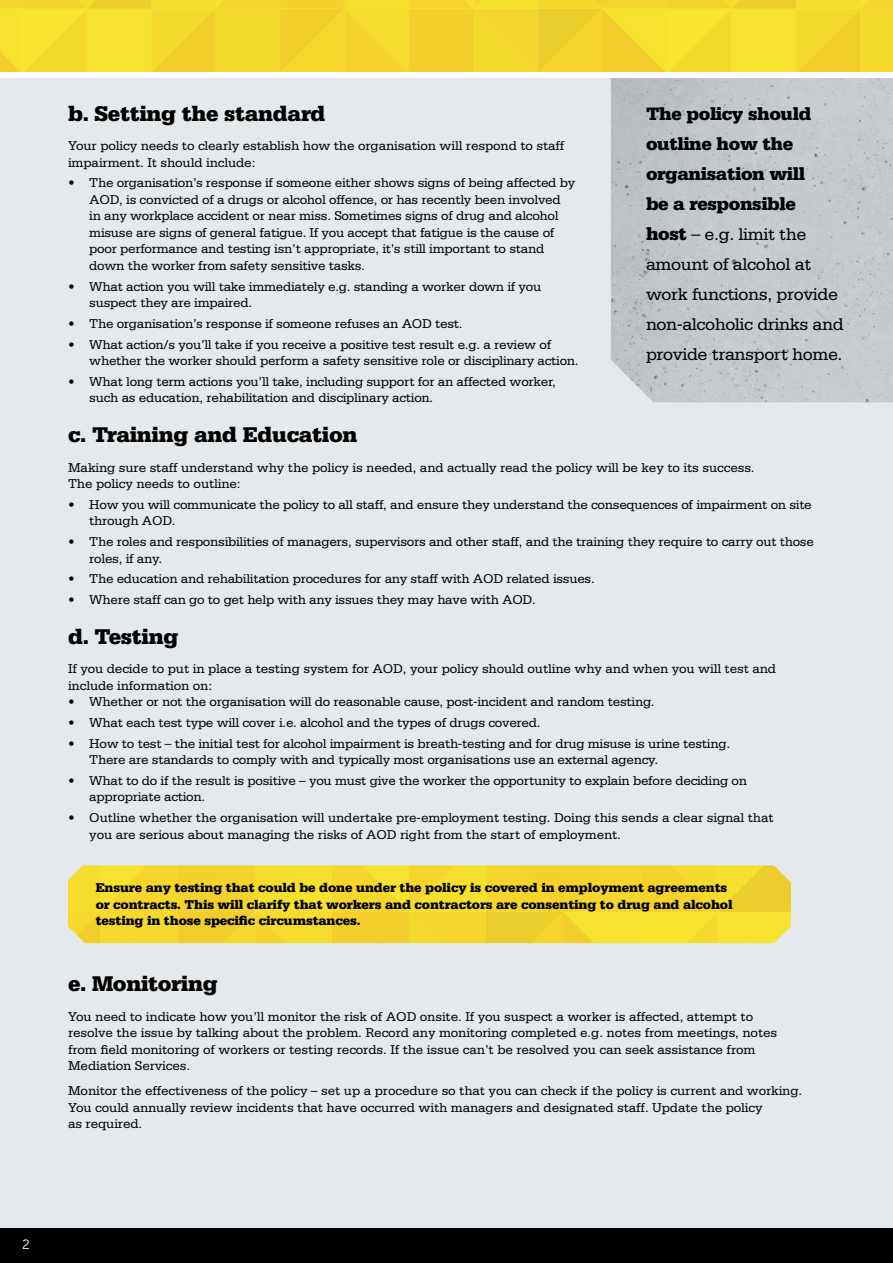
<style>
.page{position:relative;width:893px;height:1263px;background:#fff}
.page>*{position:absolute;margin:0;border:0;box-sizing:border-box;transform-origin:0 0}
.t1{font:900 22.5px "Serifa";letter-spacing:-.015em;color:#000}
.t2{font:900 18.9px/30px "Serifa";letter-spacing:-.02em;color:#000}
.t3{font:18px/30px "Serifa";letter-spacing:-.02em;color:#000}
.t4{font:13.5px/16.5px "Serifa";letter-spacing:-.02em;color:#000}
.t5{font:900 13.5px/16.5px "Serifa";letter-spacing:-.01em;color:#000}
.t6{font:13.5px "Museo Sans 300";color:#fff}
.s1{font-weight:900;font-size:18.9px}
</style>
<div class="page">
<div style="left:0;top:75px;width:893px;height:1162px;background:#e6e9eb"></div>
<img style="left:611px;top:78px;width:282px;height:324px">
<div style="left:0;top:1229px;width:893px;height:34px;background:#000"></div>
<svg style="left:0;top:0;width:893px;height:72px;background:#f5d82c"></svg>
<div style="left:0;top:72px;width:893px;height:6px;background:#fff"></div>
<svg style="left:68px;top:865px;width:723px;height:78px;background:#f4d82f"></svg>
<h1 class="t1" style="left:68px;top:100px;width:259px">b. Setting the standard</h1>
<p class="t4" style="left:68px;top:137px;width:498px">Your policy needs to clearly establish how the organisation will respond to staff impairment. It should include:</p>
<p class="t4" style="left:89px;top:175px;width:487px;text-indent:-21px">• The organisation’s response if someone either shows signs of being affected by AOD, is convicted of a drugs or alcohol offence, or has recently been involved in any workplace accident or near miss. Sometimes signs of drug and alcohol misuse are signs of general fatigue. If you accept that fatigue is the cause of poor performance and testing isn’t appropriate, it’s still important to stand down the worker from safety sensitive tasks.</p>
<p class="t4" style="left:89px;top:278px;width:454px;text-indent:-21px">• What action you will take immediately e.g. standing a worker down if you suspect they are impaired.</p>
<p class="t4" style="left:68px;top:315px;width:396px">• The organisation’s response if someone refuses an AOD test.</p>
<p class="t4" style="left:89px;top:336px;width:491px;text-indent:-21px">• What action/s you’ll take if you receive a positive test result e.g. a review of whether the worker should perform a safety sensitive role or disciplinary action.</p>
<p class="t4" style="left:89px;top:373px;width:468px;text-indent:-21px">• What long term actions you’ll take, including support for an affected worker, such as education, rehabilitation and disciplinary action.</p>
<h1 class="t1" style="left:68px;top:422px;width:291px">c. Training and Education</h1>
<p class="t4" style="left:68px;top:459px;width:688px">Making sure staff understand why the policy is needed, and actually read the policy will be key to its success.<br>The policy needs to outline:</p>
<p class="t4" style="left:89px;top:496px;width:724px;text-indent:-21px">• How you will communicate the policy to all staff, and ensure they understand the consequences of impairment on site through AOD.</p>
<p class="t4" style="left:89px;top:533px;width:726px;text-indent:-21px">• The roles and responsibilities of managers, supervisors and other staff, and the training they require to carry out those roles, if any.</p>
<p class="t4" style="left:68px;top:570px;width:528px">• The education and rehabilitation procedures for any staff with AOD related issues.</p>
<p class="t4" style="left:68px;top:591px;width:469px">• Where staff can go to get help with any issues they may have with AOD.</p>
<h1 class="t1" style="left:68px;top:623px;width:112px">d. Testing</h1>
<p class="t4" style="left:68px;top:660px;width:710px">If you decide to put in place a testing system for AOD, your policy should outline why and when you will test and include information on:</p>
<p class="t4" style="left:68px;top:693px;width:588px">• Whether or not the organisation will do reasonable cause, post-incident and random testing.</p>
<p class="t4" style="left:68px;top:714px;width:474px">• What each test type will cover i.e. alcohol and the types of drugs covered.</p>
<p class="t4" style="left:89px;top:735px;width:642px;text-indent:-21px">• How to test – the initial test for alcohol impairment is breath-testing and for drug misuse is urine testing.<br>There are standards to comply with and typically most organisations use an external agency.</p>
<p class="t4" style="left:89px;top:772px;width:659px;text-indent:-21px">• What to do if the result is positive – you must give the worker the opportunity to explain before deciding on appropriate action.</p>
<p class="t4" style="left:89px;top:809px;width:686px;text-indent:-21px">• Outline whether the organisation will undertake pre-employment testing. Doing this sends a clear signal that you are serious about managing the risks of AOD right from the start of employment.</p>
<h2 class="t2" style="left:646px;top:98px;width:167px">The policy should outline how the organisation will be a responsible</h2>
<h3 class="t3" style="left:646px;top:219px;width:199px"><span class="s1">host</span> – e.g. limit the amount of alcohol at work functions, provide non-alcoholic drinks and provide transport home.</h3>
<p class="t5" style="left:96px;top:879px;width:638px">Ensure any testing that could be done under the policy is covered in employment agreements or contracts. This will clarify that workers and contractors are consenting to drug and alcohol testing in those specific circumstances.</p>
<h1 class="t1" style="left:68px;top:971px;width:151px">e. Monitoring</h1>
<p class="t4" style="left:68px;top:1008px;width:711px">You need to indicate how you’ll monitor the risk of AOD onsite. If you suspect a worker is affected, attempt to resolve the issue by talking about the problem. Record any monitoring completed e.g. notes from meetings, notes from field monitoring of workers or testing records. If the issue can’t be resolved you can seek assistance from Mediation Services.</p>
<p class="t4" style="left:68px;top:1082px;width:736px">Monitor the effectiveness of the policy – set up a procedure so that you can check if the policy is current and working.<br>You could annually review incidents that have occurred with managers and designated staff. Update the policy<br>as required.</p>
<p class="t6" style="left:22px;top:1237px;width:9px">2</p>
</div>
